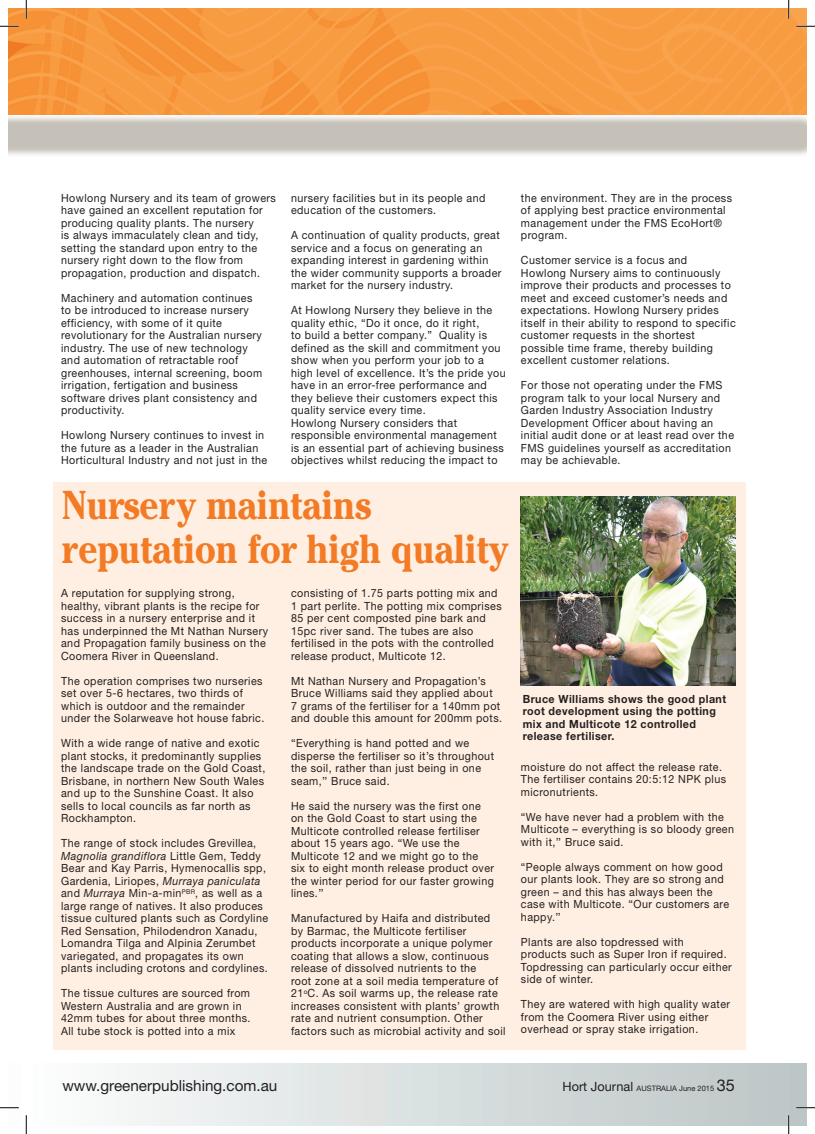
<style>
.page{position:relative;width:815px;height:1134px;background:#fff}
.page>*{position:absolute;margin:0;border:0;box-sizing:border-box;transform-origin:0 0}
.t1{font:700 40px/43.8px "Cheltenham";color:#f47b25;scale:.89 1}
.t2{font:15.25px "Helvetica Neue";color:#231f20}
.t3{font:11.25px/12.5px "Helvetica Neue";letter-spacing:.04em;color:#231f20;scale:.95 1}
.t4{font:700 11.25px/12.5px "Helvetica Neue";letter-spacing:.04em;color:#231f20;scale:.95 1}
.t5{font:7.5px "Helvetica Neue";color:#231f20}
.s1{font-style:italic}
.s2{font-size:12.75px}
.s3{font-size:16.25px}
</style>
<div class="page">
<div style="left:53px;top:482px;width:693px;height:567px;background:#feefe2"></div>
<img style="left:9px;top:9px;width:797px;height:146px">
<div style="left:26px;top:1063px;width:780px;height:62px;background:linear-gradient(to right,#fcfdfd,#bcc5c5)"></div>
<img style="left:521px;top:496px;width:214px;height:189px">
<svg style="left:0;top:25px;width:19px;height:2px"></svg>
<svg style="left:796px;top:25px;width:18px;height:2px"></svg>
<svg style="left:0;top:1107px;width:19px;height:1px"></svg>
<svg style="left:796px;top:1106px;width:18px;height:2px"></svg>
<svg style="left:25px;top:0;width:2px;height:19px"></svg>
<svg style="left:25px;top:1114px;width:2px;height:19px"></svg>
<svg style="left:787px;top:0;width:2px;height:19px"></svg>
<svg style="left:787px;top:1114px;width:2px;height:19px"></svg>
<p class="t3" style="left:61px;top:191px;width:227px">Howlong Nursery and its team of growers have gained an excellent reputation for producing quality plants. The nursery<br>is always immaculately clean and tidy, setting the standard upon entry to the nursery right down to the flow from propagation, production and dispatch.</p>
<p class="t3" style="left:61px;top:291px;width:213px">Machinery and automation continues to be introduced to increase nursery efficiency, with some of it quite revolutionary for the Australian nursery industry. The use of new technology and automation of retractable roof greenhouses, internal screening, boom irrigation, fertigation and business software drives plant consistency and productivity.</p>
<p class="t3" style="left:61px;top:429px;width:218px">Howlong Nursery continues to invest in the future as a leader in the Australian<br>Horticultural Industry and not just in the</p>
<p class="t3" style="left:291px;top:191px;width:206px">nursery facilities but in its people and education of the customers.</p>
<p class="t3" style="left:291px;top:229px;width:223px">A continuation of quality products, great service and a focus on generating an expanding interest in gardening within the wider community supports a broader market for the nursery industry.</p>
<p class="t3" style="left:291px;top:304px;width:227px">At Howlong Nursery they believe in the quality ethic, “Do it once, do it right,<br>to build a better company.” Quality is defined as the skill and commitment you show when you perform your job to a high level of excellence. It’s the pride you have in an error-free performance and they believe their customers expect this quality service every time.<br>Howlong Nursery considers that responsible environmental management is an essential part of achieving business objectives whilst reducing the impact to</p>
<p class="t1" style="left:62px;top:482px;width:503px">Nursery maintains reputation for high quality</p>
<p class="t3" style="left:61px;top:586px;width:219px">A reputation for supplying strong, healthy, vibrant plants is the recipe for success in a nursery enterprise and it has underpinned the Mt Nathan Nursery and Propagation family business on the Coomera River in Queensland.</p>
<p class="t3" style="left:61px;top:674px;width:215px">The operation comprises two nurseries set over 5-6 hectares, two thirds of which is outdoor and the remainder under the Solarweave hot house fabric.</p>
<p class="t3" style="left:61px;top:736px;width:216px">With a wide range of native and exotic plant stocks, it predominantly supplies the landscape trade on the Gold Coast, Brisbane, in northern New South Wales and up to the Sunshine Coast. It also sells to local councils as far north as Rockhampton.</p>
<p class="t3" style="left:61px;top:836px;width:219px">The range of stock includes Grevillea, <span class="s1">Magnolia grandiflora</span> Little Gem, Teddy Bear and Kay Parris, Hymenocallis spp, Gardenia, Liriopes, <span class="s1">Murraya paniculata </span>and <span class="s1">Murraya</span> Min-a-min<sup>PBR</sup>, as well as a large range of natives. It also produces tissue cultured plants such as Cordyline Red Sensation, Philodendron Xanadu, Lomandra Tilga and Alpinia Zerumbet variegated, and propagates its own plants including crotons and cordylines.</p>
<p class="t3" style="left:61px;top:986px;width:201px">The tissue cultures are sourced from Western Australia and are grown in 42mm tubes for about three months.<br>All tube stock is potted into a mix</p>
<p class="t3" style="left:291px;top:586px;width:223px">consisting of 1.75 parts potting mix and 1 part perlite. The potting mix comprises 85 per cent composted pine bark and 15pc river sand. The tubes are also fertilised in the pots with the controlled release product, Multicote 12.</p>
<p class="t3" style="left:291px;top:674px;width:223px">Mt Nathan Nursery and Propagation’s Bruce Williams said they applied about<br>7 grams of the fertiliser for a 140mm pot and double this amount for 200mm pots.</p>
<p class="t3" style="left:291px;top:736px;width:215px">“Everything is hand potted and we disperse the fertiliser so it’s throughout the soil, rather than just being in one seam,’’ Bruce said.</p>
<p class="t3" style="left:291px;top:799px;width:215px">He said the nursery was the first one on the Gold Coast to start using the<br>Multicote controlled release fertiliser about 15 years ago. “We use the<br>Multicote 12 and we might go to the six to eight month release product over the winter period for our faster growing lines.’’</p>
<p class="t3" style="left:291px;top:911px;width:227px">Manufactured by Haifa and distributed<br>by Barmac, the Multicote fertiliser products incorporate a unique polymer coating that allows a slow, continuous release of dissolved nutrients to the<br>root zone at a soil media temperature of 21<sup>o</sup>C. As soil warms up, the release rate increases consistent with plants’ growth rate and nutrient consumption. Other factors such as microbial activity and soil</p>
<p class="t3" style="left:521px;top:191px;width:224px">the environment. They are in the process of applying best practice environmental management under the FMS EcoHort® program.</p>
<p class="t3" style="left:521px;top:254px;width:227px">Customer service is a focus and<br>Howlong Nursery aims to continuously improve their products and processes to meet and exceed customer’s needs and expectations. Howlong Nursery prides itself in their ability to respond to specific customer requests in the shortest possible time frame, thereby building excellent customer relations.</p>
<p class="t3" style="left:521px;top:379px;width:226px">For those not operating under the FMS program talk to your local Nursery and Garden Industry Association Industry Development Officer about having an initial audit done or at least read over the FMS guidelines yourself as accreditation may be achievable.</p>
<p class="t4" style="left:522px;top:692px;width:215px">Bruce Williams shows the good plant root development using the potting mix and Multicote 12 controlled release fertiliser.</p>
<p class="t3" style="left:521px;top:760px;width:217px">moisture do not affect the release rate.<br>The fertiliser contains 20:5:12 NPK plus micronutrients.</p>
<p class="t3" style="left:521px;top:810px;width:226px">“We have never had a problem with the<br>Multicote – everything is so bloody green with it,’’ Bruce said.</p>
<p class="t3" style="left:521px;top:860px;width:221px">“People always comment on how good our plants look. They are so strong and green – and this has always been the case with Multicote. “Our customers are happy.’’</p>
<p class="t3" style="left:521px;top:935px;width:223px">Plants are also topdressed with products such as Super Iron if required.<br>Topdressing can particularly occur either side of winter.</p>
<p class="t3" style="left:521px;top:997px;width:222px">They are watered with high quality water from the Coomera River using either overhead or spray stake irrigation.</p>
<p class="t2" style="left:62px;top:1076px;width:216px">www.greenerpublishing.com.au</p>
<p class="t5" style="left:562px;top:1083px;width:174px"><span class="s2">Hort Journal</span> AUSTRALIA June 2015 <span class="s3">35</span></p>
</div>
